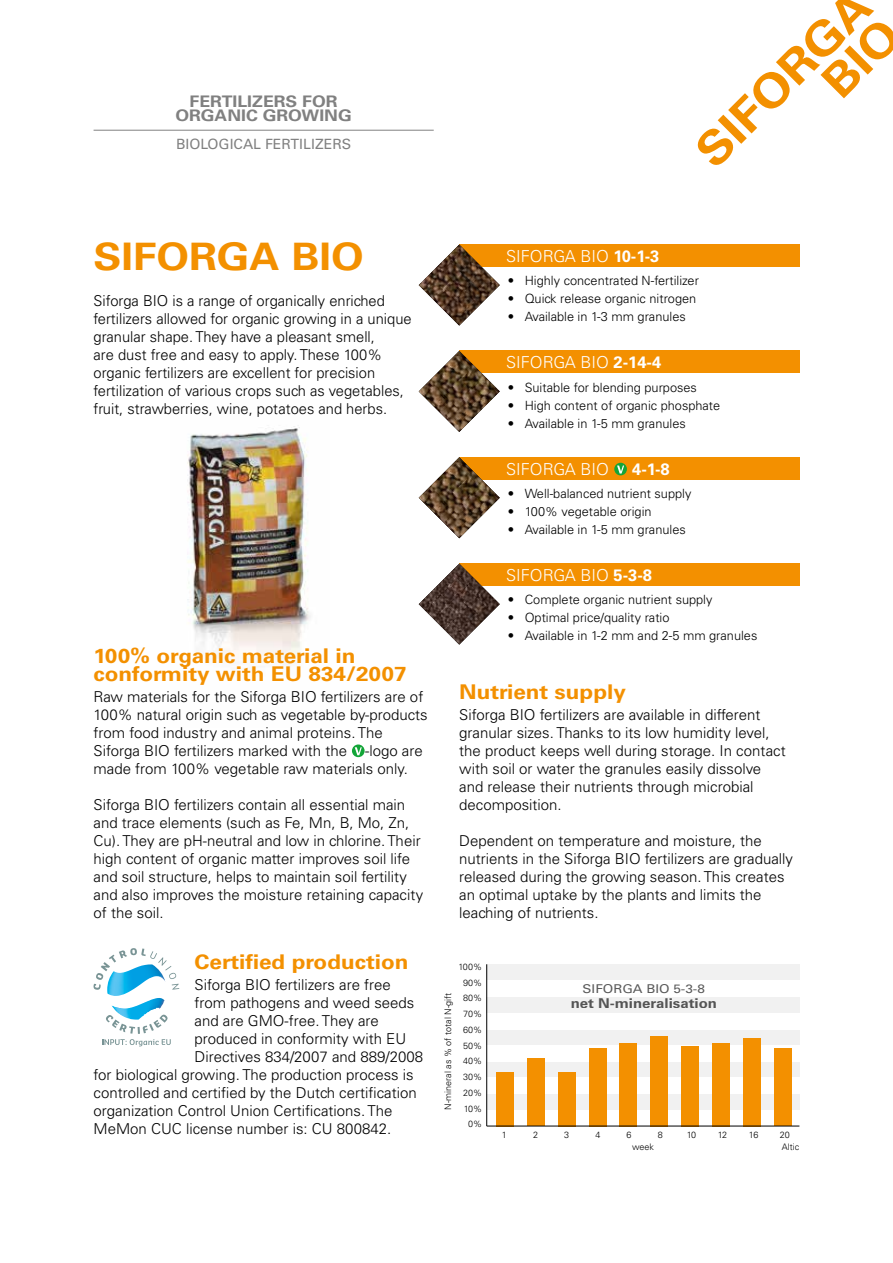
<style>
.page{position:relative;width:893px;height:1263px;background:#fff}
.page>*{position:absolute;margin:0;border:0;box-sizing:border-box;transform-origin:0 0}
.t1{font:700 45.9px/40.5px "Univers";color:#f39000;text-align:right;scale:1.11 1}
.t2{font:700 37.8px "Univers";color:#f39000;scale:1.11 1}
.t3{font:700 20.25px/18px "Univers";color:#f39000;scale:1.11 1}
.t4{font:300 16.5px "Univers";color:#fff}
.t5{font:700 16.5px "Univers";color:#fff}
.t6{font:700 15.9px/14.1px "Univers";color:#000;text-align:center;scale:1.11 1}
.t7{font:300 15px/18px "Univers";color:#000}
.t8{font:14.1px "Univers";color:#000}
.t9{font:700 13.5px "Univers";color:#000;scale:1.11 1}
.t10{font:300 12.75px "Univers";color:#000}
.t11{font:12.15px "Univers";color:#000;scale:1.11 1}
.t12{font:300 9px/15.8px "Univers";color:#000;text-align:right}
.s1{font-weight:700}
</style>
<div class="page">
<img style="left:187px;top:426px;width:124px;height:232px">
<svg style="left:352px;top:744px;width:13px;height:13px"></svg>
<svg style="left:355px;top:747px;width:7px;height:8px"></svg>
<svg style="left:94px;top:948px;width:85px;height:42px"></svg>
<img style="left:112px;top:998px;width:53px;height:16px">
<img style="left:107px;top:964px;width:58px;height:32px">
<svg style="left:102px;top:1014px;width:69px;height:32px"></svg>
<div style="left:459px;top:563px;width:340px;height:23px;background:#f39000"></div>
<img style="left:419px;top:563px;width:81px;height:82px">
<div style="left:459px;top:244px;width:340px;height:23px;background:#f39000"></div>
<img style="left:419px;top:244px;width:81px;height:82px">
<div style="left:459px;top:457px;width:340px;height:22px;background:#f39000"></div>
<svg style="left:614px;top:463px;width:13px;height:12px"></svg>
<svg style="left:617px;top:465px;width:7px;height:8px"></svg>
<img style="left:419px;top:457px;width:81px;height:81px">
<div style="left:459px;top:351px;width:340px;height:22px;background:#f39000"></div>
<img style="left:419px;top:351px;width:81px;height:81px">
<hr style="left:94px;top:130px;width:340px;height:1px;background:#000">
<div style="left:486px;top:1094px;width:313px;height:16px;background:#f1f1f1"></div>
<div style="left:486px;top:1061px;width:313px;height:17px;background:#f1f1f1"></div>
<div style="left:486px;top:997px;width:313px;height:16px;background:#f1f1f1"></div>
<div style="left:486px;top:1029px;width:313px;height:16px;background:#f1f1f1"></div>
<div style="left:486px;top:964px;width:313px;height:16px;background:#f1f1f1"></div>
<div style="left:496px;top:1072px;width:18px;height:54px;background:#f39000"></div>
<div style="left:620px;top:1043px;width:17px;height:83px;background:#f39000"></div>
<div style="left:558px;top:1072px;width:18px;height:54px;background:#f39000"></div>
<div style="left:681px;top:1046px;width:18px;height:80px;background:#f39000"></div>
<div style="left:774px;top:1048px;width:17px;height:78px;background:#f39000"></div>
<div style="left:527px;top:1058px;width:18px;height:68px;background:#f39000"></div>
<div style="left:650px;top:1036px;width:18px;height:90px;background:#f39000"></div>
<div style="left:743px;top:1038px;width:17px;height:88px;background:#f39000"></div>
<div style="left:589px;top:1048px;width:17px;height:78px;background:#f39000"></div>
<div style="left:712px;top:1043px;width:18px;height:83px;background:#f39000"></div>
<hr style="left:486px;top:964px;width:1px;height:162px;background:#000">
<hr style="left:487px;top:1126px;width:312px;height:1px;background:#000">
<p class="t6" style="left:175px;top:94px;width:160px">FERTILIZERS FOR<br>ORGANIC GROWING</p>
<p class="t8" style="left:176px;top:136px;width:177px">BIOLOGICAL FERTILIZERS</p>
<h1 class="t1" style="left:689px;top:145px;width:205px;rotate:-45deg">SIFORGA<br>BIO</h1>
<h2 class="t2" style="left:94px;top:235px;width:245px">SIFORGA BIO</h2>
<p class="t7" style="left:94px;top:292px;width:320px">Siforga BIO is a range of organically enriched fertilizers allowed for organic growing in a unique granular shape. They have a pleasant smell,<br>are dust free and easy to apply. These 100% organic fertilizers are excellent for precision fertilization of various crops such as vegetables, fruit, strawberries, wine, potatoes and herbs.</p>
<h3 class="t3" style="left:94px;top:647px;width:283px">100% organic material in conformity with EU 834/2007</h3>
<p class="t7" style="left:94px;top:688px;width:336px">Raw materials for the Siforga BIO fertilizers are of 100% natural origin such as vegetable by-products from food industry and animal proteins. The Siforga BIO fertilizers marked with the -logo are made from 100% vegetable raw materials only.</p>
<p class="t7" style="left:94px;top:796px;width:331px">Siforga BIO fertilizers contain all essential main and trace elements (such as Fe, Mn, B, Mo, Zn, Cu). They are pH-neutral and low in chlorine. Their high content of organic matter improves soil life and soil structure, helps to maintain soil fertility and also improves the moisture retaining capacity of the soil.</p>
<h3 class="t3" style="left:195px;top:953px;width:194px">Certified production</h3>
<p class="t7" style="left:195px;top:976px;width:198px">Siforga BIO fertilizers are free</p>
<p class="t7" style="left:195px;top:994px;width:221px">from pathogens and weed seeds</p>
<p class="t7" style="left:195px;top:1012px;width:186px">and are GMO-free. They are</p>
<p class="t7" style="left:195px;top:1030px;width:213px">produced in conformity with EU</p>
<p class="t7" style="left:195px;top:1048px;width:230px">Directives 834/2007 and 889/2008</p>
<p class="t7" style="left:94px;top:1066px;width:322px">for biological growing. The production process is</p>
<p class="t7" style="left:94px;top:1084px;width:325px">controlled and certified by the Dutch certification</p>
<p class="t7" style="left:94px;top:1102px;width:300px">organization Control Union Certifications. The</p>
<p class="t7" style="left:94px;top:1120px;width:299px">MeMon CUC license number is: CU 800842.</p>
<p class="t4" style="left:506px;top:246px;width:155px">SIFORGA BIO <span class="s1">10-1-3</span></p>
<p class="t10" style="left:508px;top:273px;width:193px">• Highly concentrated N-fertilizer</p>
<p class="t10" style="left:508px;top:291px;width:190px">• Quick release organic nitrogen</p>
<p class="t10" style="left:508px;top:309px;width:180px">• Available in 1-3 mm granules</p>
<p class="t4" style="left:506px;top:353px;width:157px">SIFORGA BIO <span class="s1">2-14-4</span></p>
<p class="t10" style="left:508px;top:379px;width:191px">• Suitable for blending purposes</p>
<p class="t10" style="left:508px;top:397px;width:214px">• High content of organic phosphate</p>
<p class="t10" style="left:508px;top:415px;width:180px">• Available in 1-5 mm granules</p>
<p class="t4" style="left:506px;top:459px;width:104px">SIFORGA BIO</p>
<p class="t5" style="left:632px;top:460px;width:39px">4-1-8</p>
<p class="t10" style="left:508px;top:486px;width:185px">• Well-balanced nutrient supply</p>
<p class="t10" style="left:508px;top:504px;width:145px">• 100% vegetable origin</p>
<p class="t10" style="left:508px;top:522px;width:180px">• Available in 1-5 mm granules</p>
<p class="t4" style="left:506px;top:565px;width:148px">SIFORGA BIO <span class="s1">5-3-8</span></p>
<p class="t10" style="left:508px;top:592px;width:206px">• Complete organic nutrient supply</p>
<p class="t10" style="left:508px;top:610px;width:163px">• Optimal price/quality ratio</p>
<p class="t10" style="left:508px;top:628px;width:251px">• Available in 1-2 mm and 2-5 mm granules</p>
<h3 class="t3" style="left:459px;top:683px;width:152px">Nutrient supply</h3>
<p class="t7" style="left:459px;top:706px;width:328px">Siforga BIO fertilizers are available in different granular sizes. Thanks to its low humidity level, the product keeps well during storage. In contact with soil or water the granules easily dissolve and release their nutrients through microbial decomposition.</p>
<p class="t7" style="left:459px;top:832px;width:335px">Dependent on temperature and moisture, the nutrients in the Siforga BIO fertilizers are gradually released during the growing season. This creates an optimal uptake by the plants and limits the leaching of nutrients.</p>
<p class="t12" style="left:459px;top:959px;width:25px">100%<br>90%<br>80%<br>70%<br>60%<br>50%<br>40%<br>30%<br>20%<br>10%<br>0%</p>
<p class="t12" style="left:440px;top:1109px;width:118px;rotate:-90deg">N-mineral as % of total N-gift</p>
<p class="t11" style="left:583px;top:981px;width:112px">SIFORGA BIO 5-3-8</p>
<p class="t9" style="left:571px;top:995px;width:133px">net N-mineralisation</p>
<p class="t12" style="left:502px;top:1126px;width:7px">1</p>
<p class="t12" style="left:533px;top:1126px;width:7px">2</p>
<p class="t12" style="left:564px;top:1126px;width:7px">3</p>
<p class="t12" style="left:595px;top:1126px;width:7px">4</p>
<p class="t12" style="left:627px;top:1126px;width:7px">6</p>
<p class="t12" style="left:658px;top:1126px;width:7px">8</p>
<p class="t12" style="left:687px;top:1126px;width:11px">10</p>
<p class="t12" style="left:718px;top:1126px;width:11px">12</p>
<p class="t12" style="left:749px;top:1126px;width:11px">16</p>
<p class="t12" style="left:780px;top:1126px;width:12px">20</p>
<p class="t12" style="left:632px;top:1139px;width:23px">week</p>
<p class="t12" style="left:782px;top:1139px;width:19px">Altic</p>
</div>
